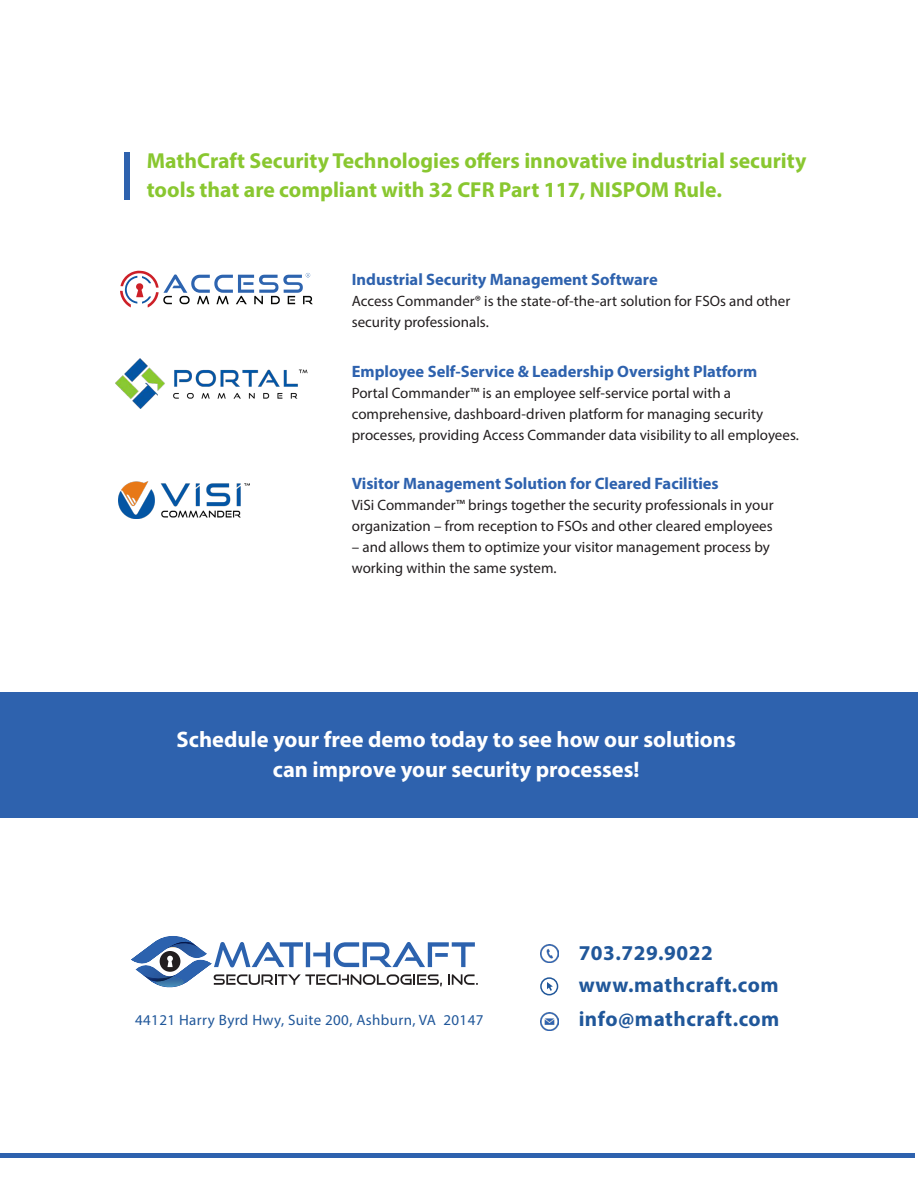
<style>
.page{position:relative;width:918px;height:1188px;background:#fff}
.page>*{position:absolute;margin:0;border:0;box-sizing:border-box;transform-origin:0 0}
.t1{font:700 22.5px/30px "Myriad Pro";color:#fff;text-align:center}
.t2{font:700 21.75px/29px "Myriad Pro";color:#89c730}
.t3{font:700 21.15px "Myriad Pro";letter-spacing:.025em;color:#20579a}
.t4{font:700 16.5px "Myriad Pro";color:#2e62ae}
.t5{font:15px/21px "Myriad Pro";color:#231f20}
.t6{font:15px "Myriad Pro";letter-spacing:.025em;color:#20579a}
</style>
<div class="page">
<div style="left:0;top:1153px;width:915px;height:5px;background:#2e62ae"></div>
<div style="left:125px;top:153px;width:5px;height:47px;background:#2e62ae"></div>
<img style="left:541px;top:944px;width:18px;height:18px">
<img style="left:541px;top:1013px;width:18px;height:17px">
<div style="left:0;top:692px;width:918px;height:125px;background:#2e62ae"></div>
<svg style="left:540px;top:977px;width:18px;height:18px"></svg>
<svg style="left:120px;top:271px;width:193px;height:37px"></svg>
<img style="left:119px;top:482px;width:131px;height:37px">
<img style="left:116px;top:359px;width:192px;height:50px">
<svg style="left:131px;top:936px;width:347px;height:52px"></svg>
<h2 class="t2" style="left:147px;top:148px;width:661px">MathCraft Security Technologies offers innovative industrial security tools that are compliant with 32 CFR Part 117, NISPOM Rule.</h2>
<p class="t4" style="left:352px;top:273px;width:308px">Industrial Security Management Software</p>
<p class="t5" style="left:352px;top:292px;width:440px">Access Commander® is the state-of-the-art solution for FSOs and other security professionals.</p>
<p class="t4" style="left:352px;top:364px;width:407px">Employee Self-Service &amp; Leadership Oversight Platform</p>
<p class="t5" style="left:352px;top:383px;width:449px">Portal Commander™ is an employee self-service portal with a comprehensive, dashboard-driven platform for managing security processes, providing Access Commander data visibility to all employees.</p>
<p class="t4" style="left:352px;top:477px;width:369px">Visitor Management Solution for Cleared Facilities</p>
<p class="t5" style="left:352px;top:496px;width:423px">ViSi Commander™ brings together the security professionals in your organization – from reception to FSOs and other cleared employees</p>
<p class="t5" style="left:352px;top:538px;width:420px">– and allows them to optimize your visitor management process by working within the same system.</p>
<h1 class="t1" style="left:177px;top:727px;width:561px">Schedule your free demo today to see how our solutions can improve your security processes!</h1>
<h3 class="t3" style="left:579px;top:944px;width:136px">703.729.9022</h3>
<p class="t6" style="left:135px;top:1014px;width:350px">44121 Harry Byrd Hwy, Suite 200, Ashburn, VA 20147</p>
<h3 class="t3" style="left:579px;top:976px;width:202px">www.mathcraft.com</h3>
<h3 class="t3" style="left:579px;top:1010px;width:202px">info@mathcraft.com</h3>
</div>
